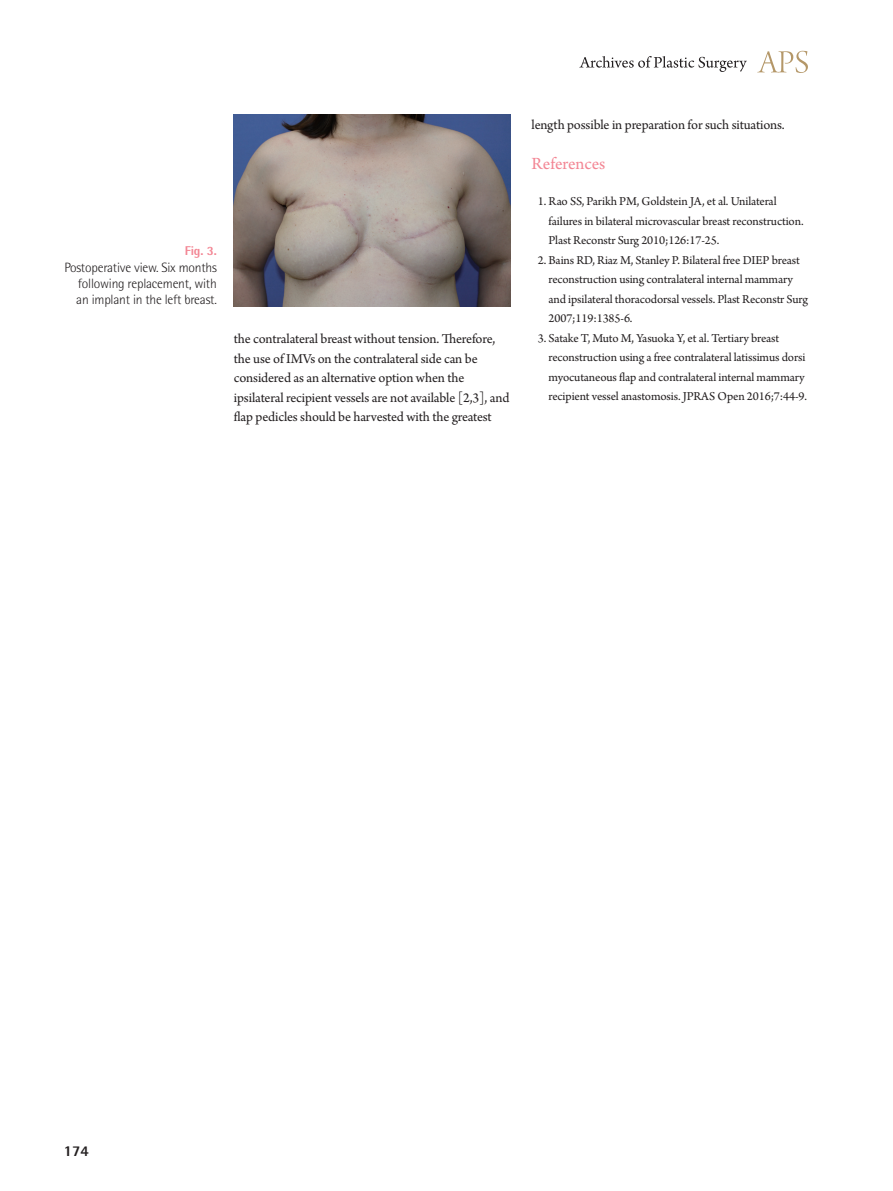
<style>
.page{position:relative;width:893px;height:1191px;background:#fff}
.page>*{position:absolute;margin:0;border:0;box-sizing:border-box;transform-origin:0 0}
.대제목{font:18px "Arno Pro";letter-spacing:-.005em;color:#f38694}
.t1{font:800 15px "Rotis Semi Sans Std";color:#231f20}
.본문{font:14.25px/19.5px "Arno Pro";letter-spacing:-.01em;color:#231f20}
.표_그림_설명{font:300 13.5px/16.2px "Rotis Semi Sans Std";letter-spacing:-.015em;color:#231f20;text-align:justify}
.참고문헌_1{font:12.75px/19.5px "Arno Pro";letter-spacing:-.01em;color:#231f20}
.표_그림_설명-2{font:800 12.75px "Rotis Semi Sans Std";color:#f38694}
</style>
<div class="page">
<svg style="left:757px;top:51px;width:51px;height:22px"></svg>
<svg style="left:579px;top:56px;width:168px;height:16px"></svg>
<img style="left:234px;top:115px;width:276px;height:191px">
<p class="표_그림_설명-2" style="left:185px;top:242px;width:33px">Fig. 3.</p>
<p class="표_그림_설명" style="left:76px;top:259px;width:142px;text-indent:-12px">Postoperative view. Six months following replacement, with an implant in the left breast.</p>
<p class="본문" style="left:234px;top:330px;width:277px">the contralateral breast without tension. Therefore, the use of IMVs on the contralateral side can be considered as an alternative option when the ipsilateral recipient vessels are not available [2,3], and flap pedicles should be harvested with the greatest</p>
<p class="본문" style="left:531px;top:115px;width:255px">length possible in preparation for such situations.</p>
<p class="대제목" style="left:531px;top:153px;width:75px">References</p>
<p class="참고문헌_1" style="left:549px;top:192px;width:257px;text-indent:-11px">1. Rao SS, Parikh PM, Goldstein JA, et al. Unilateral failures in bilateral microvascular breast reconstruction.<br>Plast Reconstr Surg 2010;126:17-25.</p>
<p class="참고문헌_1" style="left:549px;top:251px;width:261px;text-indent:-11px">2. Bains RD, Riaz M, Stanley P. Bilateral free DIEP breast reconstruction using contralateral internal mammary and ipsilateral thoracodorsal vessels. Plast Reconstr Surg 2007;119:1385-6.</p>
<p class="참고문헌_1" style="left:549px;top:329px;width:260px;text-indent:-11px">3. Satake T, Muto M, Yasuoka Y, et al. Tertiary breast reconstruction using a free contralateral latissimus dorsi myocutaneous flap and contralateral internal mammary recipient vessel anastomosis. JPRAS Open 2016;7:44-9.</p>
<p class="t1" style="left:64px;top:1141px;width:27px">174</p>
</div>
